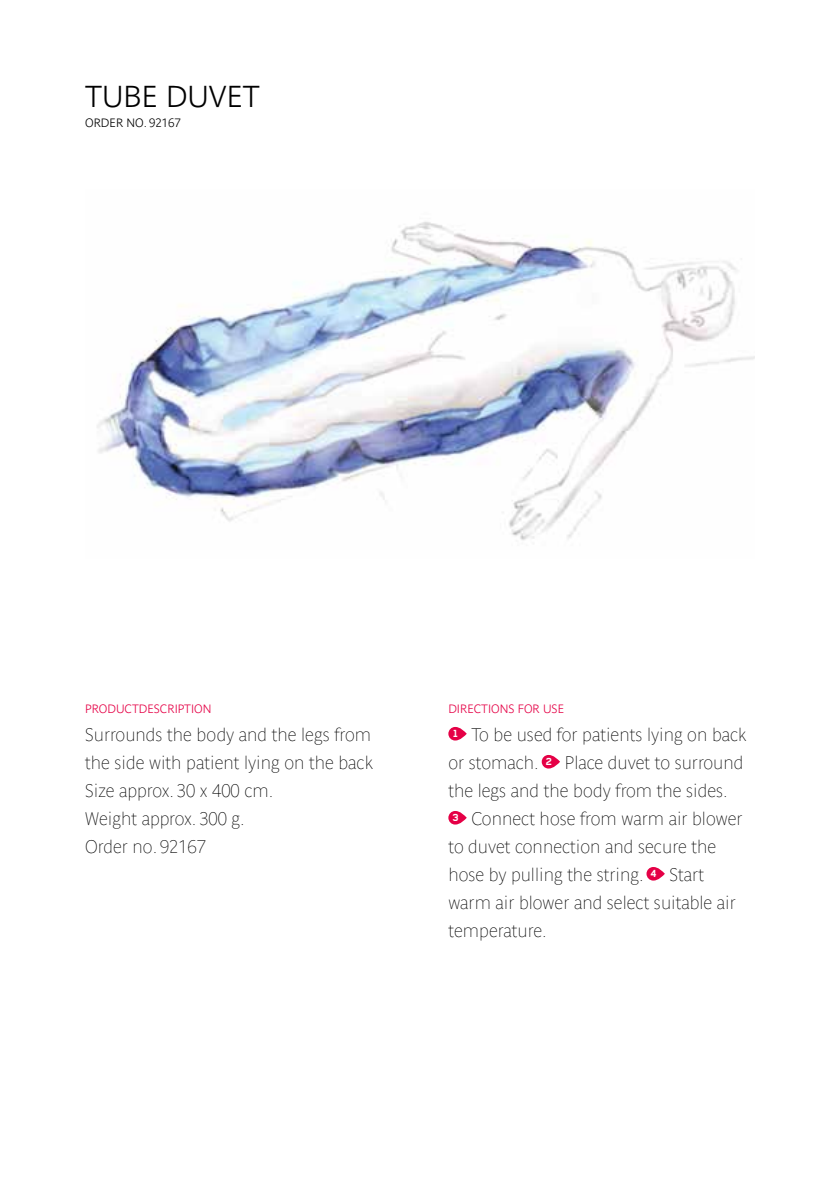
<style>
.page{position:relative;width:840px;height:1191px;background:#fff}
.page>*{position:absolute;margin:0;border:0;box-sizing:border-box;transform-origin:0 0}
.t1{font:700 30px "Parisine Clair";color:#000}
.t2{font:18px/28px "Parisine Clair";color:#000}
.t3{font:700 12px "Parisine Clair";color:#e50046}
.t4{font:700 12px "Parisine Clair";color:#000}
</style>
<div class="page">
<img style="left:97px;top:221px;width:657px;height:320px">
<svg style="left:448px;top:727px;width:18px;height:13px"></svg>
<svg style="left:541px;top:755px;width:18px;height:13px"></svg>
<svg style="left:448px;top:811px;width:18px;height:13px"></svg>
<svg style="left:646px;top:867px;width:18px;height:13px"></svg>
<h1 class="t1" style="left:85px;top:79px;width:176px">TUBE DUVET</h1>
<p class="t4" style="left:85px;top:116px;width:97px">ORDER NO. 92167</p>
<p class="t3" style="left:85px;top:701px;width:128px">PRODUCTDESCRIPTION</p>
<p class="t2" style="left:85px;top:720px;width:289px">Surrounds the body and the legs from the side with patient lying on the back<br>Size approx. 30 x 400 cm.<br>Weight approx. 300 g.<br>Order no. 92167</p>
<p class="t3" style="left:448px;top:701px;width:117px">DIRECTIONS FOR USE</p>
<p class="t2" style="left:448px;top:720px;width:299px"><sup>1</sup> To be used for patients lying on back or stomach. <sup>2</sup> Place duvet to surround the legs and the body from the sides.<br><sup>3</sup> Connect hose from warm air blower to duvet connection and secure the hose by pulling the string. <sup>4</sup> Start warm air blower and select suitable air temperature.</p>
</div>
